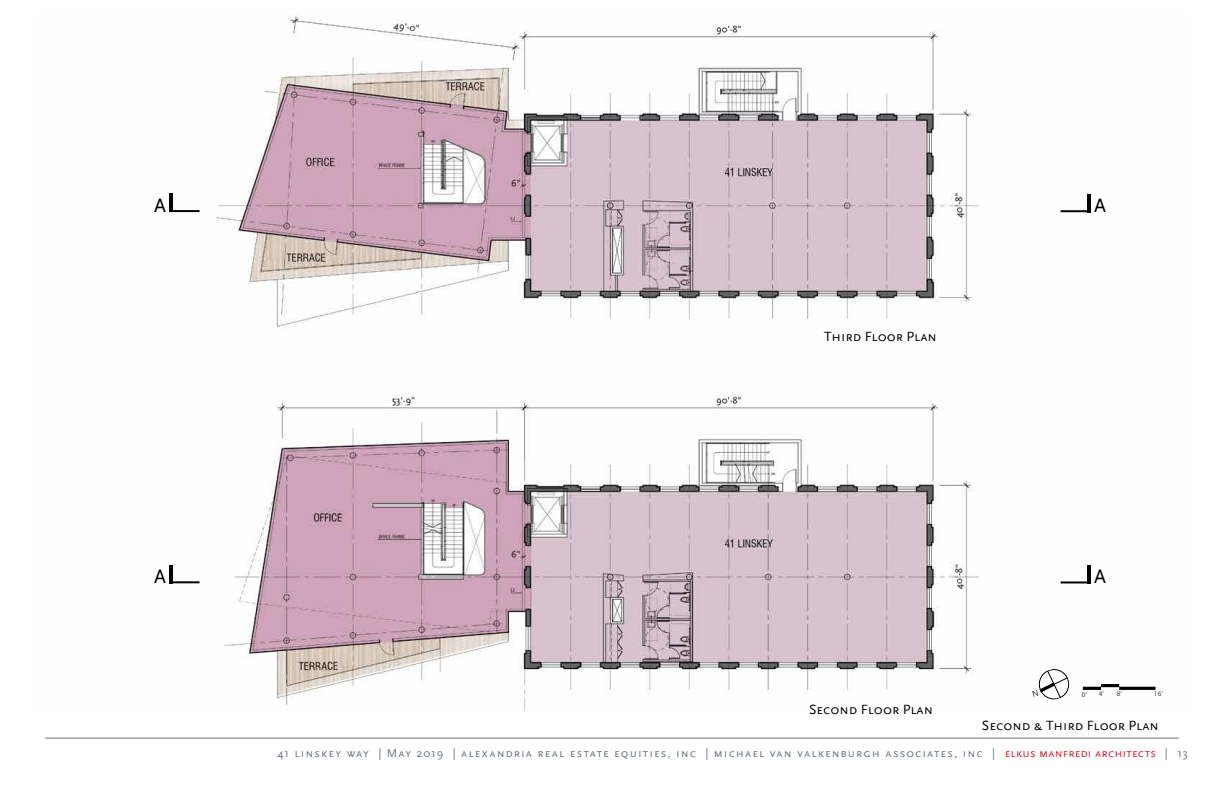
<style>
.page{position:relative;width:1224px;height:792px;background:#fff}
.page>*{position:absolute;margin:0;border:0;box-sizing:border-box;transform-origin:0 0}
.t1{font:20px "Scala Sans LF";color:#000}
.t2{font:14px "Scala Sans Caps";color:#000}
.t3{font:12px "Scala Sans Caps";letter-spacing:.08em;color:#6a747b}
.t4{font:7.2px "Myriad Pro";color:#414042}
.s1{color:#ce202f}
</style>
<div class="page">
<hr style="left:45px;top:738px;width:1134px;height:1px;background:#6a747b">
<img style="left:169px;top:15px;width:987px;height:696px">
<hr style="left:1083px;top:687px;width:18px;height:3px;background:#000">
<hr style="left:1101px;top:684px;width:18px;height:3px;background:#000">
<hr style="left:1119px;top:687px;width:37px;height:3px;background:#000">
<hr style="left:1061px;top:210px;width:30px;height:2px;background:#000">
<hr style="left:1087px;top:194px;width:4px;height:18px;background:#000">
<hr style="left:169px;top:210px;width:31px;height:2px;background:#000">
<hr style="left:169px;top:194px;width:4px;height:18px;background:#000">
<hr style="left:1061px;top:581px;width:30px;height:2px;background:#000">
<hr style="left:1087px;top:565px;width:4px;height:18px;background:#000">
<hr style="left:169px;top:581px;width:31px;height:2px;background:#000">
<hr style="left:169px;top:565px;width:4px;height:18px;background:#000">
<svg style="left:1032px;top:668px;width:38px;height:33px"></svg>
<h1 class="t1" style="left:154px;top:194px;width:13px">A</h1>
<h1 class="t1" style="left:1094px;top:194px;width:13px">A</h1>
<p class="t2" style="left:824px;top:328px;width:114px">Third Floor Plan</p>
<h1 class="t1" style="left:154px;top:566px;width:13px">A</h1>
<h1 class="t1" style="left:1094px;top:566px;width:13px">A</h1>
<p class="t2" style="left:809px;top:702px;width:126px">Second Floor Plan</p>
<p class="t4" style="left:1082px;top:690px;width:7px">0’</p>
<p class="t4" style="left:1099px;top:689px;width:7px">4’</p>
<p class="t4" style="left:1117px;top:689px;width:7px">8’</p>
<p class="t4" style="left:1154px;top:689px;width:11px">16’</p>
<p class="t2" style="left:982px;top:717px;width:179px">Second &amp; Third Floor Plan</p>
<p class="t3" style="left:278px;top:746px;width:912px">41 linskey way | May 2019 | alexandria real estate equities, inc | michael van valkenburgh associates, inc | <span class="s1">elkus manfredi architects</span> | 13</p>
</div>
